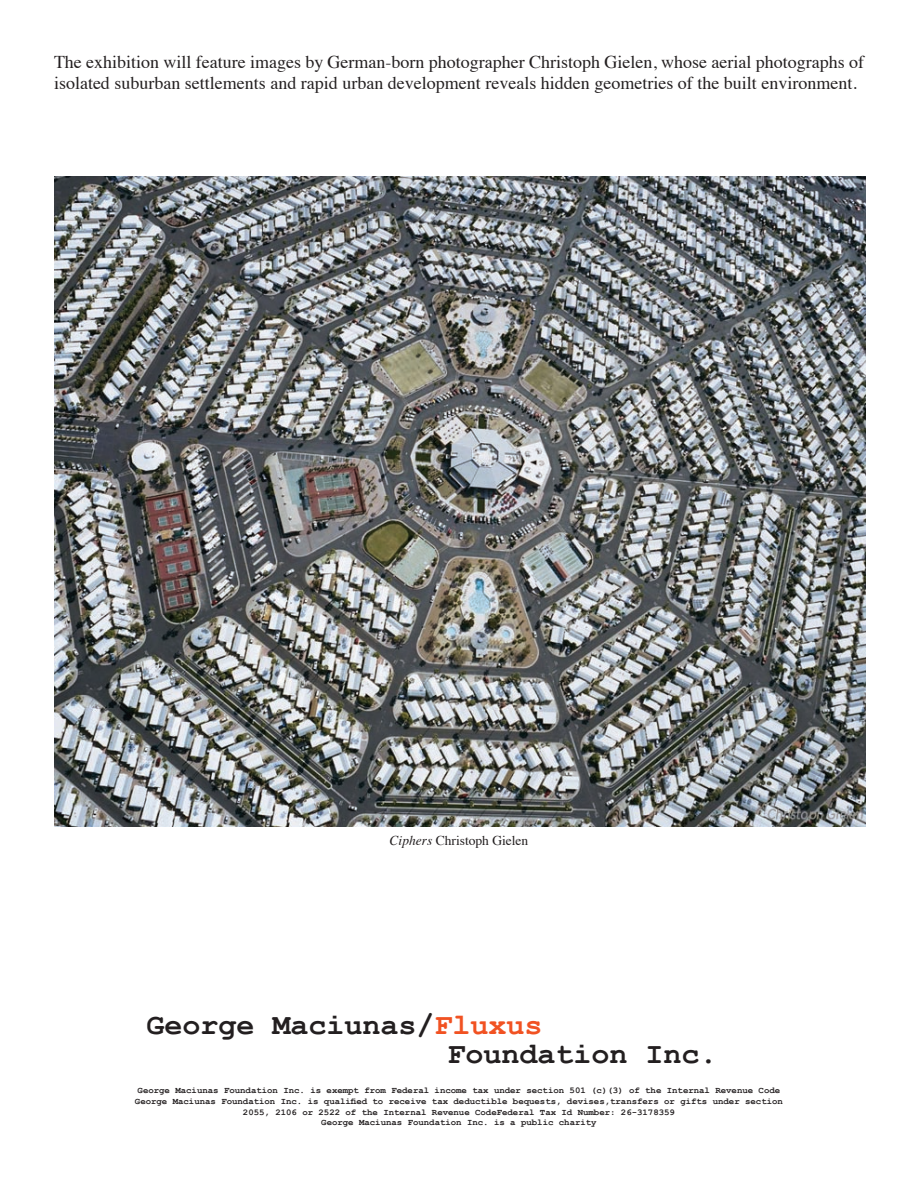
<style>
.page{position:relative;width:918px;height:1188px;background:#fff}
.page>*{position:absolute;margin:0;border:0;box-sizing:border-box;transform-origin:0 0}
.t1{font:700 30px/29.2px "Courier New";color:#231f20}
.t2{font:18px/21.6px "Times";color:#231f20}
.t3{font:13.5px "Times";color:#231f20}
.t4{font:700 9px/10.8px "Courier New";color:#231f20;text-align:center}
.s1{font-style:italic}
.s2{color:#f15222}
</style>
<div class="page">
<img style="left:54px;top:177px;width:812px;height:649px">
<h2 class="t2" style="left:54px;top:49px;width:812px">The exhibition will feature images by German-born photographer Christoph Gielen, whose aerial photographs of isolated suburban settlements and rapid urban development reveals hidden geometries of the built environment.</h2>
<h3 class="t3" style="left:390px;top:828px;width:140px"><span class="s1">Ciphers</span> Christoph Gielen</h3>
<h1 class="t1" style="left:447px;top:1009px;width:271px;text-indent:-301px">George Maciunas/<span class="s2">Fluxus<br></span>Foundation Inc.</h1>
<p class="t4" style="left:135px;top:1084px;width:649px">George Maciunas Foundation Inc. is exempt from Federal income tax under section 501 (c)(3) of the Internal Revenue Code George Maciunas Foundation Inc. is qualified to receive tax deductible bequests, devises,transfers or gifts under section 2055, 2106 or 2522 of the Internal Revenue CodeFederal Tax Id Number: 26-3178359<br>George Maciunas Foundation Inc. is a public charity</p>
</div>
